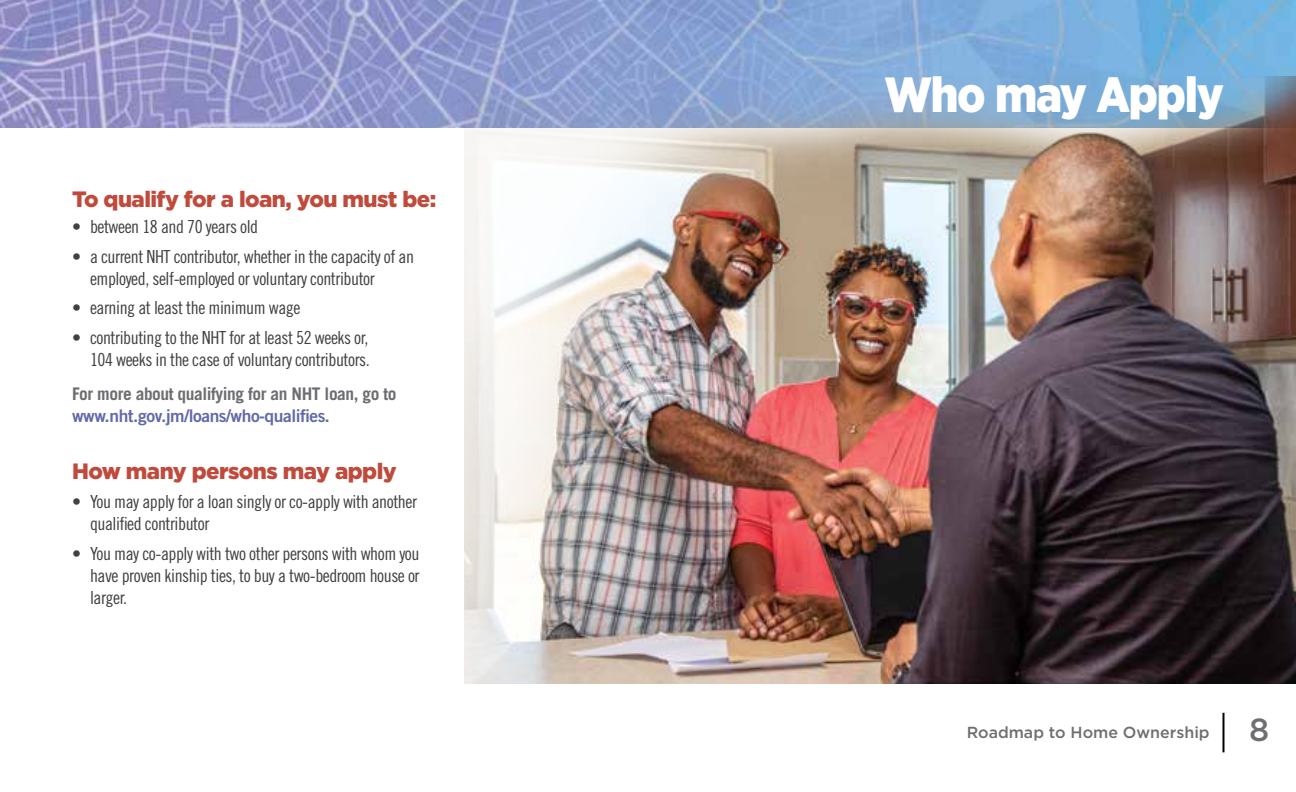
<style>
.page{position:relative;width:1296px;height:792px;background:#fff}
.page>*{position:absolute;margin:0;border:0;box-sizing:border-box;transform-origin:0 0}
.t1{font:900 49.4px "Gotham Narrow";letter-spacing:-.025em;color:#fff}
.t2{font:500 32px "Gotham";color:#6d6e71}
.t3{font:900 22.2px "Gotham";letter-spacing:-.025em;color:#c04a3b}
.t4{font:18px/22.2px "Trade Gothic LT Std Cn 18";letter-spacing:-.025em;color:#414042}
.t5{font:700 17.4px "Trade Gothic LT Std";letter-spacing:-.025em;color:#6d6e71}
.t6{font:17.4px "Trade Gothic LT Std Bd 2";letter-spacing:-.025em;color:#6269a7}
.t7{font:500 16px "Gotham";color:#6d6e71}
.s1{font-family:"Trade Gothic LT Std";font-weight:700;color:#6d6e71}
</style>
<div class="page">
<hr style="left:1222px;top:713px;width:2px;height:39px;background:#000">
<img style="left:0;top:0;width:1296px;height:128px">
<img style="left:464px;top:76px;width:832px;height:608px">
<p class="t3" style="left:72px;top:184px;width:366px">To qualify for a loan, you must be:</p>
<p class="t4" style="left:72px;top:216px;width:188px">• between 18 and 70 years old</p>
<p class="t4" style="left:90px;top:245px;width:326px;text-indent:-18px">• a current NHT contributor, whether in the capacity of an employed, self-employed or voluntary contributor</p>
<p class="t4" style="left:72px;top:297px;width:230px">• earning at least the minimum wage</p>
<p class="t4" style="left:72px;top:326px;width:299px;text-align:right">• contributing to the NHT for at least 52 weeks or,<br>104 weeks in the case of voluntary contributors.</p>
<p class="t5" style="left:72px;top:383px;width:326px">For more about qualifying for an NHT loan, go to</p>
<p class="t6" style="left:72px;top:405px;width:259px">www.nht.gov.jm/loans/who-qualifies<span class="s1">.</span></p>
<p class="t3" style="left:72px;top:455px;width:326px">How many persons may apply</p>
<p class="t4" style="left:90px;top:490px;width:329px;text-indent:-18px">• You may apply for a loan singly or co-apply with another qualified contributor</p>
<p class="t4" style="left:90px;top:542px;width:331px;text-align:justify;text-indent:-18px">• You may co-apply with two other persons with whom you have proven kinship ties, to buy a two-bedroom house or larger.</p>
<h1 class="t1" style="left:884px;top:62px;width:341px">Who may Apply</h1>
<p class="t7" style="left:967px;top:722px;width:244px">Roadmap to Home Ownership</p>
<h2 class="t2" style="left:1249px;top:709px;width:22px">8</h2>
</div>
